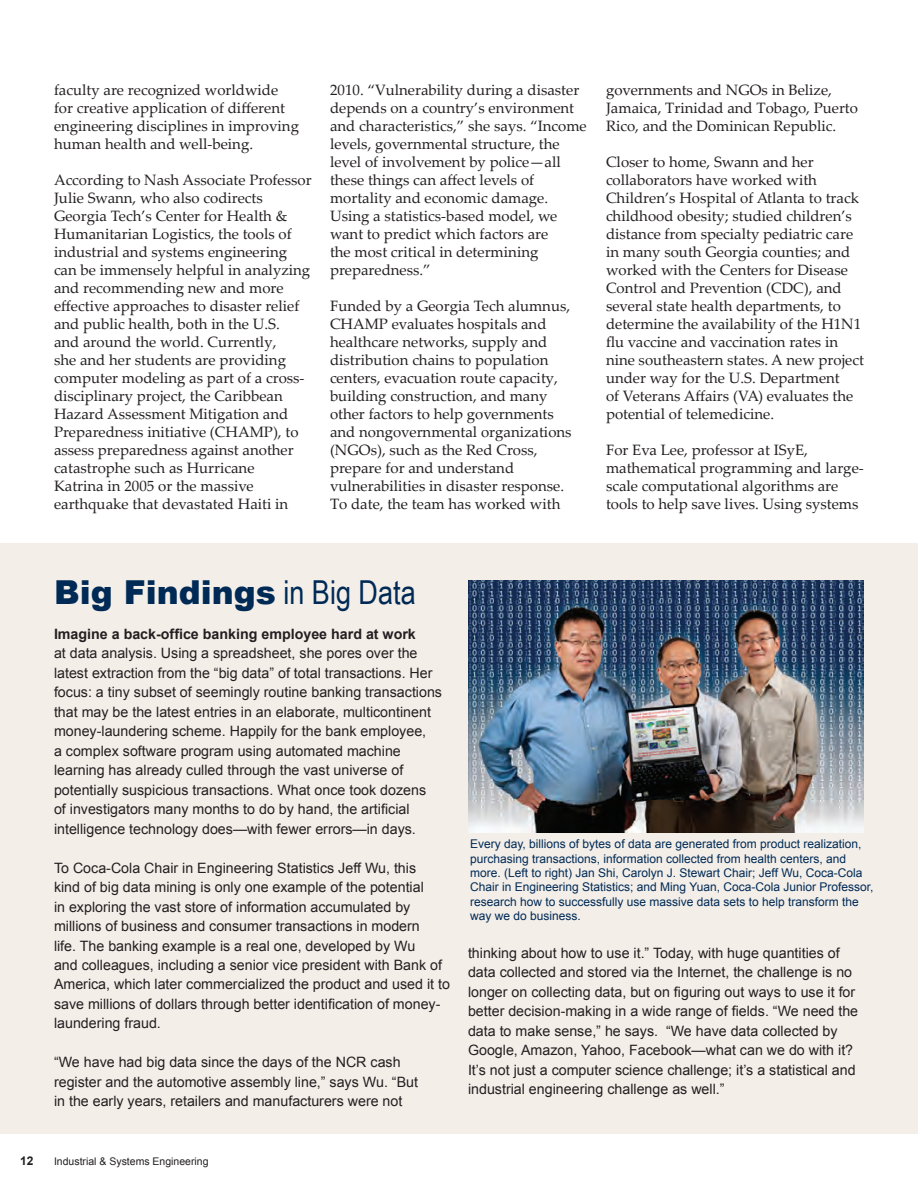
<style>
.page{position:relative;width:918px;height:1188px;background:#fff}
.page>*{position:absolute;margin:0;border:0;box-sizing:border-box;transform-origin:0 0}
.t1{font:900 33px "Arial";color:#002a56}
.t2{font:15px/18px "Palatino Linotype";color:#231f20}
.t3{font:14.25px/19.5px "Arial";color:#231f20}
.t4{font:700 14.25px "Arial";color:#231f20}
.t5{font:12px/14.4px "Arial";color:#002a56}
.t6{font:700 12px "Arial";color:#231f20}
.t7{font:10.5px "Arial";color:#231f20}
.s1{font-family:"Arial Narrow";font-weight:400}
</style>
<div class="page">
<div style="left:0;top:543px;width:918px;height:591px;background:#f3eee8"></div>
<img style="left:468px;top:580px;width:396px;height:252px">
<p class="t2" style="left:54px;top:80px;width:247px">faculty are recognized worldwide for creative application of different engineering disciplines in improving human health and well-being.</p>
<p class="t2" style="left:54px;top:170px;width:259px">According to Nash Associate Professor Julie Swann, who also codirects Georgia Tech’s Center for Health &amp; Humanitarian Logistics, the tools of industrial and systems engineering can be immensely helpful in analyzing and recommending new and more effective approaches to disaster relief and public health, both in the U.S.<br>and around the world. Currently,<br>she and her students are providing computer modeling as part of a cross&shy;disciplinary project, the Caribbean Hazard Assessment Mitigation and Preparedness initiative (CHAMP), to assess preparedness against another catastrophe such as Hurricane<br>Katrina in 2005 or the massive earthquake that devastated Haiti in</p>
<p class="t2" style="left:330px;top:80px;width:258px">2010. “Vulnerability during a disaster depends on a country’s environment and characteristics,” she says. “Income levels, governmental structure, the level of involvement by police—all these things can affect levels of mortality and economic damage.<br>Using a statistics-based model, we want to predict which factors are<br>the most critical in determining preparedness.”</p>
<p class="t2" style="left:330px;top:296px;width:243px">Funded by a Georgia Tech alumnus, CHAMP evaluates hospitals and healthcare networks, supply and distribution chains to population centers, evacuation route capacity, building construction, and many other factors to help governments and nongovernmental organizations (NGOs), such as the Red Cross, prepare for and understand vulnerabilities in disaster response.<br>To date, the team has worked with</p>
<p class="t2" style="left:606px;top:80px;width:254px">governments and NGOs in Belize,<br>Jamaica, Trinidad and Tobago, Puerto<br>Rico, and the Dominican Republic.</p>
<p class="t2" style="left:606px;top:152px;width:260px">Closer to home, Swann and her collaborators have worked with Children’s Hospital of Atlanta to track childhood obesity; studied children’s distance from specialty pediatric care in many south Georgia counties; and worked with the Centers for Disease Control and Prevention (CDC), and several state health departments, to determine the availability of the H1N1 flu vaccine and vaccination rates in nine southeastern states. A new project under way for the U.S. Department<br>of Veterans Affairs (VA) evaluates the potential of telemedicine.</p>
<p class="t2" style="left:606px;top:440px;width:259px">For Eva Lee, professor at ISyE, mathematical programming and large&shy;scale computational algorithms are tools to help save lives. Using systems</p>
<h1 class="t1" style="left:54px;top:568px;width:363px">Big Findings <span class="s1">in Big Data</span></h1>
<p class="t4" style="left:54px;top:624px;width:363px">Imagine a back-office banking employee hard at work</p>
<p class="t3" style="left:54px;top:643px;width:390px">at data analysis. Using a spreadsheet, she pores over the latest extraction from the “big data” of total transactions. Her focus: a tiny subset of seemingly routine banking transactions that may be the latest entries in an elaborate, multicontinent money-laundering scheme. Happily for the bank employee,<br>a complex software program using automated machine learning has already culled through the vast universe of potentially suspicious transactions. What once took dozens<br>of investigators many months to do by hand, the artificial intelligence technology does—with fewer errors—in days.</p>
<p class="t3" style="left:54px;top:858px;width:397px">To Coca-Cola Chair in Engineering Statistics Jeff Wu, this<br>kind of big data mining is only one example of the potential<br>in exploring the vast store of information accumulated by millions of business and consumer transactions in modern<br>life. The banking example is a real one, developed by Wu<br>and colleagues, including a senior vice president with Bank of America, which later commercialized the product and used it to save millions of dollars through better identification of money&shy;laundering fraud.</p>
<p class="t3" style="left:54px;top:1053px;width:366px">“We have had big data since the days of the N CR cash register and the automotive assembly line,” says Wu. “But in the early years, retailers and manufacturers were not</p>
<p class="t5" style="left:470px;top:837px;width:405px">Every day, billions of bytes of data are generated from product realization, purchasing transactions, information collected from health centers, and more. (Left to right) Jan Shi, Carolyn J. Stewart Chair; Jeff Wu, Coca-Cola Chair in Engineering Statistics; and Ming Yuan, Coca-Cola Junior Professor, research how to successfully use massive data sets to help transform the way we do business.</p>
<p class="t3" style="left:468px;top:943px;width:392px">thinking about how to use it.” Today, with huge quantities of data collected and stored via the Internet, the challenge is no longer on collecting data, but on figuring out ways to use it for better decision-making in a wide range of fields. “We need the data to make sense,” he says. “We have data collected by Google, Amazon, Yahoo, Facebook—what can we do with it?<br>It’s not just a computer science challenge; it’s a statistical and industrial engineering challenge as well.”</p>
<p class="t6" style="left:20px;top:1153px;width:15px">12</p>
<p class="t7" style="left:54px;top:1154px;width:156px">Industrial &amp; Systems Engineering</p>
</div>
